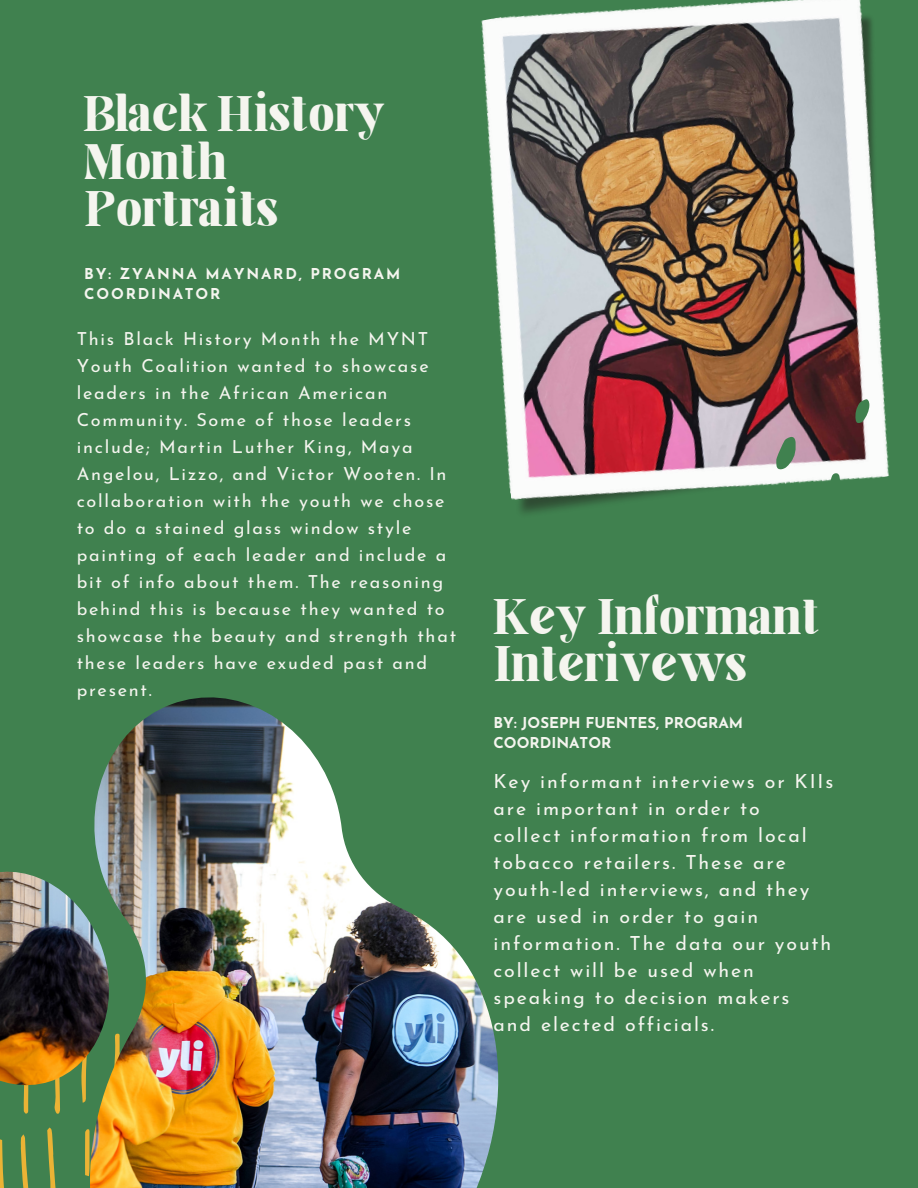
<style>
.page{position:relative;width:918px;height:1188px;background:#40814f}
.page>*{position:absolute;margin:0;border:0;box-sizing:border-box;transform-origin:0 0}
.t1{font:48px/47.2px "Elika Gorica";color:#f5f5ef}
.t2{font:19.5px/27px "Josefin Sans";letter-spacing:.095em;color:#f5f5ef}
.t3{font:18px/27px "Josefin Sans";letter-spacing:.095em;color:#f5f5ef}
.t4{font:700 15px/20.2px "Josefin Sans";color:#f5f5ef}
.t5{font:700 15px/20.2px "Josefin Sans";letter-spacing:.12em;color:#f5f5ef}
</style>
<div class="page">
<img style="left:481px;top:0;width:404px;height:513px">
<img style="left:0;top:697px;width:499px;height:491px">
<svg style="left:776px;top:395px;width:113px;height:118px"></svg>
<h1 class="t1" style="left:84px;top:96px;width:303px">Black History<br>Month<br>Portraits</h1>
<p class="t5" style="left:84px;top:265px;width:318px">BY: ZYANNA MAYNARD, PROGRAM<br>COORDINATOR</p>
<p class="t3" style="left:77px;top:327px;width:381px">This Black History Month the MYNT Youth Coalition wanted to showcase leaders in the African American Community. Some of those leaders include; Martin Luther King, Maya Angelou, Lizzo, and Victor Wooten. In collaboration with the youth we chose to do a stained glass window style painting of each leader and include a bit of info about them. The reasoning behind this is because they wanted to showcase the beauty and strength that these leaders have exuded past and present.</p>
<h1 class="t1" style="left:494px;top:598px;width:328px">Key Informant<br>Interivews</h1>
<p class="t4" style="left:494px;top:714px;width:251px">BY: JOSEPH FUENTES, PROGRAM<br>COORDINATOR</p>
<p class="t2" style="left:494px;top:770px;width:341px">Key informant interviews or KIIs are important in order to<br>collect information from local tobacco retailers. These are youth-led interviews, and they are used in order to gain information. The data our youth collect will be used when speaking to decision makers<br>and elected officials.</p>
</div>
